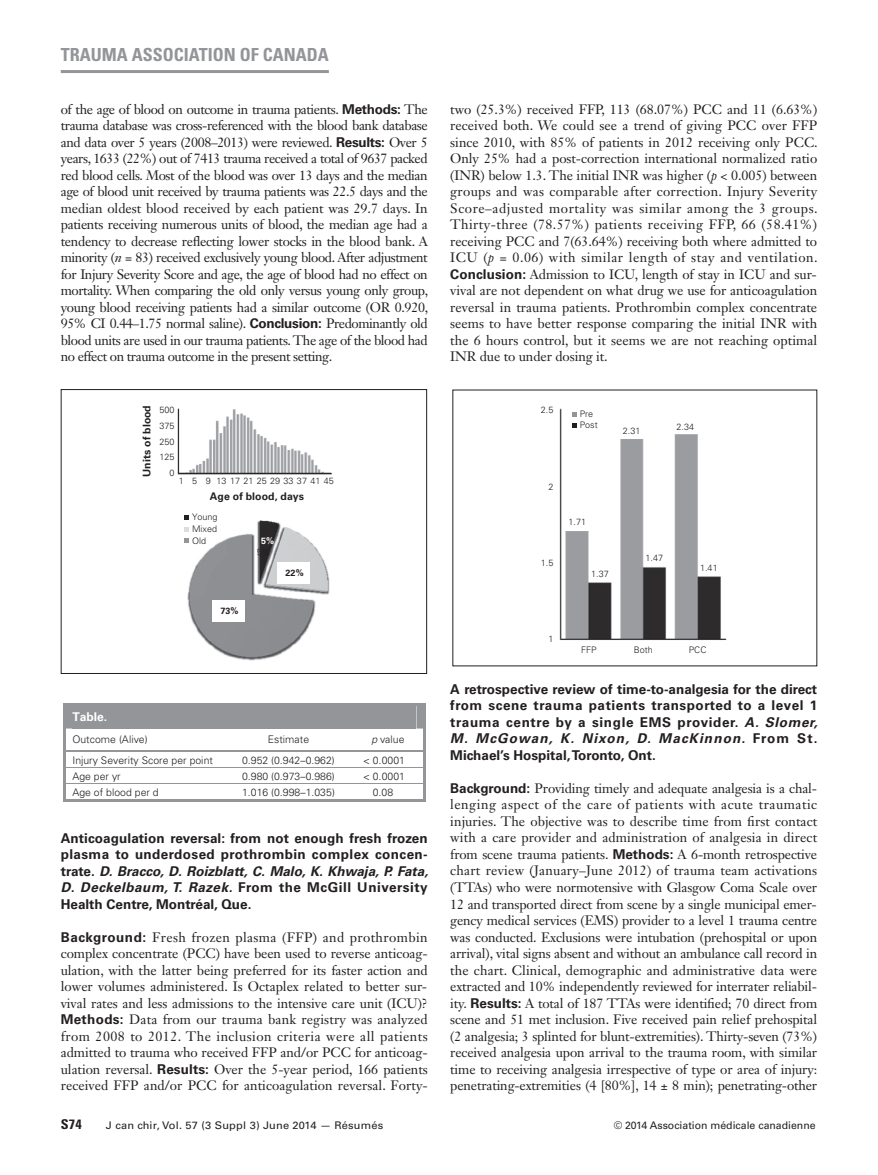
<style>
.page{position:relative;width:878px;height:1175px;background:#fff}
.page>*{position:absolute;margin:0;border:0;box-sizing:border-box;transform-origin:0 0}
.t1{font:700 condensed 18px "Univers LT Std";color:#939598}
.t2{font:13.5px/16.5px "Janson Text LT Std";letter-spacing:-.01em;color:#231f20;text-align:justify}
.t3{font:700 13.5px/16.5px "Univers LT Std";letter-spacing:.005em;color:#231f20;text-align:justify}
.t4{font:700 condensed 13.5px "Univers LT Std";color:#231f20;scale:1.05 1}
.t5{font:700 12px "Univers LT Std";color:#fff}
.t6{font:300 10.5px "Univers LT Std";color:#231f20}
.t7{font:10.5px "Univers LT Std";color:#231f20;scale:1.05 1}
.t8{font:10.5px "Univers LT Std";color:#231f20}
.t9{font:700 10.5px "Univers LT Std";letter-spacing:.005em;color:#231f20}
.t10{font:300 9px/12px "Univers LT Std";letter-spacing:.005em;color:#231f20}
.t11{font:700 9px "Univers LT Std";color:#231f20}
.t12{font:700 9px "Univers LT Std";color:#fff}
.s1{font-family:"Univers LT Std";font-weight:700}
.s2{font-style:italic}
</style>
<div class="page">
<hr style="left:61px;top:70px;width:268px;height:3px;background:#939598">
<div style="left:63px;top:703px;width:362px;height:25px;background:#939598"></div>
<hr style="left:63px;top:705px;width:2px;height:23px;background:#939598">
<hr style="left:423px;top:705px;width:2px;height:23px;background:#939598">
<hr style="left:63px;top:728px;width:2px;height:22px;background:#939598">
<hr style="left:423px;top:728px;width:2px;height:22px;background:#939598">
<hr style="left:65px;top:750px;width:160px;height:2px;background:#939598">
<hr style="left:227px;top:750px;width:124px;height:2px;background:#939598">
<hr style="left:353px;top:750px;width:70px;height:2px;background:#939598">
<hr style="left:65px;top:767px;width:160px;height:1px;background:#939598">
<hr style="left:226px;top:767px;width:125px;height:1px;background:#939598">
<hr style="left:352px;top:767px;width:71px;height:1px;background:#939598">
<hr style="left:65px;top:783px;width:160px;height:1px;background:#939598">
<hr style="left:226px;top:783px;width:125px;height:1px;background:#939598">
<hr style="left:352px;top:783px;width:71px;height:1px;background:#939598">
<svg style="left:63px;top:750px;width:2px;height:52px"></svg>
<hr style="left:65px;top:800px;width:160px;height:2px;background:#939598">
<hr style="left:227px;top:800px;width:124px;height:2px;background:#939598">
<hr style="left:353px;top:800px;width:70px;height:2px;background:#939598">
<svg style="left:423px;top:750px;width:2px;height:52px"></svg>
<img style="left:559px;top:408px;width:168px;height:232px">
<div style="left:563px;top:510px;width:30px;height:20px;background:#fff"></div>
<div style="left:617px;top:419px;width:30px;height:20px;background:#fff"></div>
<div style="left:671px;top:414px;width:30px;height:20px;background:#fff"></div>
<svg style="left:571px;top:412px;width:5px;height:5px"></svg>
<svg style="left:571px;top:423px;width:5px;height:5px"></svg>
<img style="left:177px;top:408px;width:156px;height:67px">
<img style="left:184px;top:519px;width:146px;height:142px">
<svg style="left:184px;top:515px;width:5px;height:4px"></svg>
<svg style="left:184px;top:526px;width:5px;height:5px"></svg>
<svg style="left:184px;top:538px;width:5px;height:5px"></svg>
<div style="left:277px;top:562px;width:32px;height:21px;background:#fff"></div>
<div style="left:212px;top:600px;width:33px;height:21px;background:#fff"></div>
<div style="left:61px;top:389px;width:366px;height:285px;border:1px solid #231f20"></div>
<h1 class="t1" style="left:61px;top:48px;width:269px">TRAUMA ASSOCIATION OF CANADA</h1>
<p class="t2" style="left:61px;top:102px;width:369px">of the age of blood on outcome in trauma patients. <span class="s1">Methods:</span> The trauma database was cross-referenced with the blood bank database and data over 5 years (2008–2013) were reviewed. <span class="s1">Results:</span> Over 5 years, 1633 (22%) out of 7413 trauma received a total of 9637 packed red blood cells. Most of the blood was over 13 days and the median age of blood unit received by trauma patients was 22.5 days and the median oldest blood received by each patient was 29.7 days. In patients receiving numerous units of blood, the median age had a tendency to decrease reflecting lower stocks in the blood bank. A minority (<span class="s2">n</span> = 83) received exclusively young blood. After adjustment for Injury Severity Score and age, the age of blood had no effect on mortality. When comparing the old only versus young only group, young blood receiving patients had a similar outcome (OR 0.920, 95% CI 0.44–1.75 normal saline). <span class="s1">Conclusion:</span> Predominantly old blood units are used in our trauma patients. The age of the blood had no effect on trauma outcome in the present setting.</p>
<p class="t9" style="left:143px;top:477px;width:73px;rotate:-90deg">Units of blood</p>
<p class="t10" style="left:159px;top:404px;width:16px">500</p>
<p class="t10" style="left:159px;top:420px;width:16px">375</p>
<p class="t10" style="left:159px;top:436px;width:16px">250</p>
<p class="t10" style="left:159px;top:452px;width:16px">125</p>
<p class="t10" style="left:169px;top:468px;width:7px">0</p>
<p class="t10" style="left:179px;top:476px;width:156px">1 5 9 131721252933374145</p>
<p class="t9" style="left:210px;top:492px;width:96px">Age of blood, days</p>
<p class="t10" style="left:192px;top:511px;width:27px;text-align:justify">Young Mixed Old</p>
<p class="t12" style="left:261px;top:538px;width:15px">5%</p>
<p class="t11" style="left:285px;top:569px;width:20px">22%</p>
<p class="t11" style="left:220px;top:607px;width:20px">73%</p>
<p class="t5" style="left:72px;top:712px;width:36px">Table.</p>
<p class="t6" style="left:72px;top:735px;width:77px">O moctu A(e )ev i l</p>
<p class="t6" style="left:268px;top:735px;width:43px">E mi ts eta</p>
<p class="t6" style="left:371px;top:735px;width:35px"><span class="s2">p</span> value</p>
<p class="t6" style="left:72px;top:756px;width:142px">Injury Severity Score per point</p>
<p class="t6" style="left:242px;top:756px;width:94px">0.952 (0.942–0.962)</p>
<p class="t6" style="left:363px;top:756px;width:43px">&lt; 0.0001</p>
<p class="t6" style="left:72px;top:772px;width:50px">A r yr epeg</p>
<p class="t6" style="left:363px;top:772px;width:43px">&lt; 1000 . 0</p>
<p class="t6" style="left:242px;top:772px;width:94px">)689.0–379.0(089.0</p>
<p class="t6" style="left:72px;top:788px;width:88px">Age of blood per d</p>
<p class="t6" style="left:242px;top:788px;width:94px">1.016 (0.998–1.035)</p>
<p class="t6" style="left:373px;top:788px;width:22px">0.08</p>
<p class="t3" style="left:61px;top:830px;width:369px">Anticoagulation reversal: from not enough fresh frozen plasma to underdosed prothrombin complex concen&shy;trate. <span class="s2">D. Bracco, D. Roizblatt, C. Malo, K. Khwaja, P. Fata, D. Deckelbaum, T. Razek.</span> From the McGill University Health Centre, Montréal, Que.</p>
<p class="t2" style="left:61px;top:930px;width:368px"><span class="s1">Background:</span> Fresh frozen plasma (FFP) and prothrombin complex concentrate (PCC) have been used to reverse anticoag&shy;ulation, with the latter being preferred for its faster action and lower volumes administered. Is Octaplex related to better sur&shy;vival rates and less admissions to the intensive care unit (ICU)?<br><span class="s1">Methods:</span> Data from our trauma bank registry was analyzed from 2008 to 2012. The inclusion criteria were all patients admitted to trauma who received FFP and/or PCC for anticoag&shy;ulation reversal. <span class="s1">Results:</span> Over the 5-year period, 166 patients received FFP and/or PCC for anticoagulation reversal. Forty-</p>
<p class="t2" style="left:450px;top:102px;width:369px">two (25.3%) received FFP, 113 (68.07%) PCC and 11 (6.63%) received both. We could see a trend of giving PCC over FFP since 2010, with 85% of patients in 2012 receiving only PCC.<br>Only 25% had a post-correction international normalized ratio (INR) below 1.3. The initial INR was higher (<span class="s2">p</span> &lt; 0.005) between groups and was comparable after correction. Injury Severity Score–adjusted mortality was similar among the 3 groups.<br>Thirty-three (78.57%) patients receiving FFP, 66 (58.41%) receiving PCC and 7(63.64%) receiving both where admitted to ICU (<span class="s2">p</span> = 0.06) with similar length of stay and ventilation.<br><span class="s1">Conclusion:</span> Admission to ICU, length of stay in ICU and sur&shy;vival are not dependent on what drug we use for anticoagulation reversal in trauma patients. Prothrombin complex concentrate seems to have better response comparing the initial INR with the 6 hours control, but it seems we are not reaching optimal INR due to under dosing it.</p>
<p class="t10" style="left:541px;top:405px;width:14px">2.5</p>
<p class="t10" style="left:579px;top:409px;width:19px;line-height:10.8px">Pre<br>Post</p>
<p class="t10" style="left:622px;top:425px;width:19px">2.31</p>
<p class="t10" style="left:676px;top:422px;width:19px">2.34</p>
<p class="t10" style="left:548px;top:481px;width:7px">2</p>
<p class="t10" style="left:541px;top:557px;width:14px">1.5</p>
<p class="t10" style="left:568px;top:517px;width:19px">1.71</p>
<p class="t10" style="left:591px;top:568px;width:19px">1.37</p>
<p class="t10" style="left:645px;top:552px;width:19px">1.47</p>
<p class="t10" style="left:700px;top:562px;width:19px">1.41</p>
<p class="t10" style="left:548px;top:633px;width:7px">1</p>
<p class="t10" style="left:581px;top:644px;width:17px">FFP</p>
<p class="t10" style="left:633px;top:644px;width:21px">Both</p>
<p class="t10" style="left:688px;top:644px;width:19px">PCC</p>
<p class="t3" style="left:450px;top:682px;width:369px">A retrospective review of time-to-analgesia for the direct from scene trauma patients transported to a level 1 trauma centre by a single EMS provider. <span class="s2">A. Slomer, M. McGowan, K. Nixon, D. MacKinnon.</span> From St.<br>Michael’s Hospital, Toronto, Ont.</p>
<p class="t2" style="left:450px;top:781px;width:368px"><span class="s1">Background:</span> Providing timely and adequate analgesia is a chal&shy;lenging aspect of the care of patients with acute traumatic injuries. The objective was to describe time from first contact with a care provider and administration of analgesia in direct from scene trauma patients. <span class="s1">Methods:</span> A 6-month retrospective chart review (January–June 2012) of trauma team activations (TTAs) who were normotensive with Glasgow Coma Scale over 12 and transported direct from scene by a single municipal emer&shy;gency medical services (EMS) provider to a level 1 trauma centre was conducted. Exclusions were intubation (prehospital or upon arrival), vital signs absent and without an ambulance call record in the chart. Clinical, demographic and administrative data were extracted and 10% independently reviewed for interrater reliabil&shy;ity. <span class="s1">Results:</span> A total of 187 TTAs were identified; 70 direct from scene and 51 met inclusion. Five received pain relief prehospital (2 analgesia; 3 splinted for blunt-extremities). Thirty-seven (73%) received analgesia upon arrival to the trauma room, with similar time to receiving analgesia irrespective of type or area of injury: penetrating-extremities (4 [80%], 14 ± 8 min); penetrating-other</p>
<p class="t4" style="left:61px;top:1119px;width:21px">S74</p>
<p class="t7" style="left:106px;top:1121px;width:266px">J can chir, Vol. 57 (3 Suppl 3) June 2014 — Résumés</p>
<p class="t8" style="left:613px;top:1121px;width:203px">© 2014 Association médicale canadienne</p>
</div>
